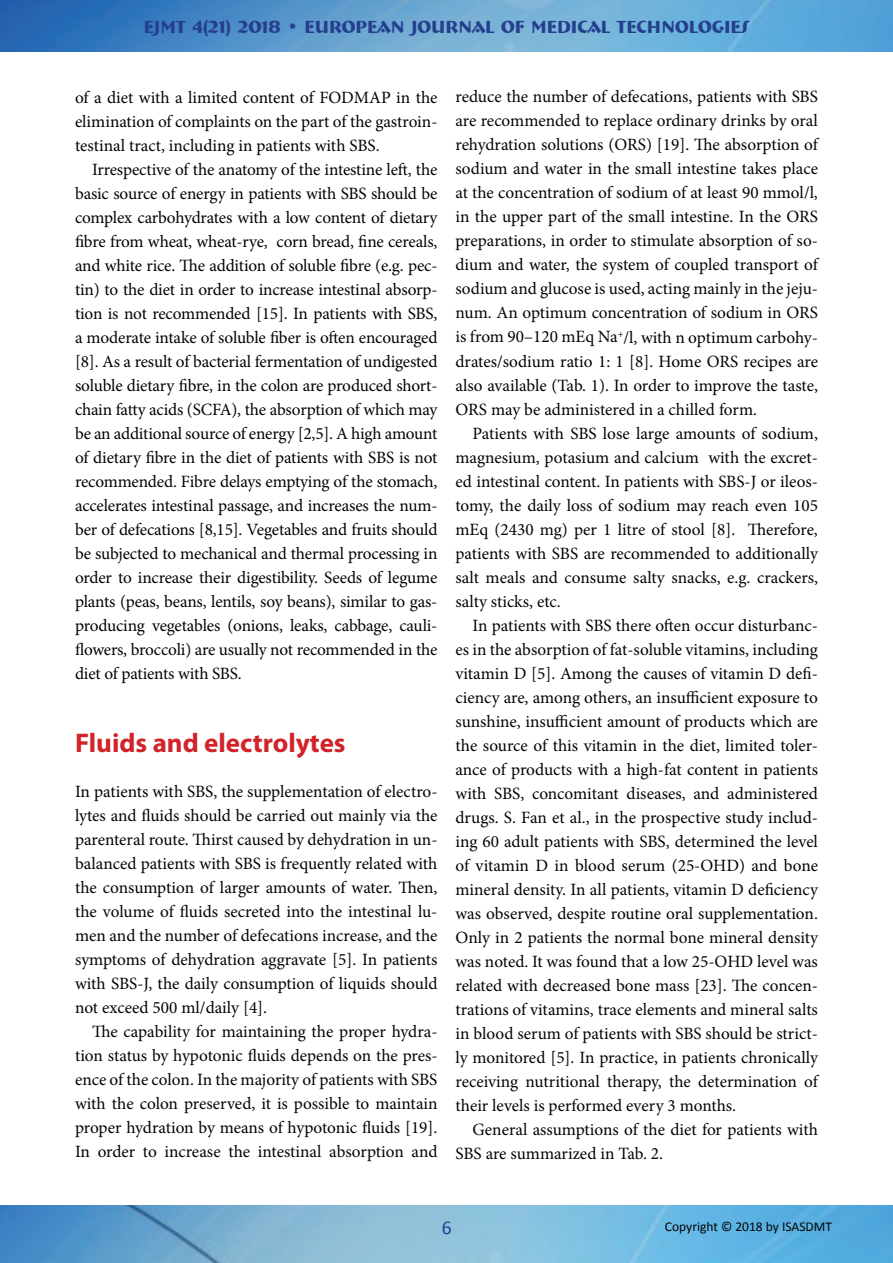
<style>
.page{position:relative;width:893px;height:1263px;background:#fff}
.page>*{position:absolute;margin:0;border:0;box-sizing:border-box;transform-origin:0 0}
.t1{font:700 27px "Myriad Pro";color:#d1232a}
.t2{font:19.5px "Calibri";color:#253f8e}
.t3{font:700 18px "Bremen BT";color:#253f8e}
.t4{font:17.25px/24px "Minion Pro";letter-spacing:-.005em;color:#040503;text-align:justify}
.t5{font:13.5px "Calibri";color:#040503}
</style>
<div class="page">
<img style="left:0;top:0;width:893px;height:52px">
<img style="left:0;top:1205px;width:893px;height:58px">
<p class="t3" style="left:144px;top:15px;width:607px">EJMT 4(21) 2018 • EUROPEAN JOURNAL OF MEDICAL TECHNOLOGIES</p>
<p class="t4" style="left:75px;top:85px;width:364px">of a diet with a limited content of FODMAP in the elimination of complaints on the part of the gastroin&shy;testinal tract, including in patients with SBS.</p>
<p class="t4" style="left:75px;top:157px;width:364px;text-indent:17px">Irrespective of the anatomy of the intestine left, the basic source of energy in patients with SBS should be complex carbohydrates with a low content of dietary fibre from wheat, wheat-rye, corn bread, fine cereals, and white rice. The addition of soluble fibre (e.g. pec&shy;tin) to the diet in order to increase intestinal absorp&shy;tion is not recommended [15]. In patients with SBS, a moderate intake of soluble fiber is often encouraged [8]. As a result of bacterial fermentation of undigested soluble dietary fibre, in the colon are produced short&shy;chain fatty acids (SCFA), the absorption of which may be an additional source of energy [2,5]. A high amount of dietary fibre in the diet of patients with SBS is not recommended. Fibre delays emptying of the stomach, accelerates intestinal passage, and increases the num&shy;ber of defecations [8,15]. Vegetables and fruits should be subjected to mechanical and thermal processing in order to increase their digestibility. Seeds of legume plants (peas, beans, lentils, soy beans), similar to gas&shy;producing vegetables (onions, leaks, cabbage, cauli&shy;flowers, broccoli) are usually not recommended in the diet of patients with SBS.</p>
<h1 class="t1" style="left:75px;top:725px;width:272px">Fluids and electrolytes</h1>
<p class="t4" style="left:75px;top:780px;width:364px">In patients with SBS, the supplementation of electro&shy;lytes and fluids should be carried out mainly via the parenteral route. Thirst caused by dehydration in un&shy;balanced patients with SBS is frequently related with the consumption of larger amounts of water. Then, the volume of fluids secreted into the intestinal lu&shy;men and the number of defecations increase, and the symptoms of dehydration aggravate [5]. In patients with SBS-J, the daily consumption of liquids should not exceed 500 ml/daily [4].</p>
<p class="t4" style="left:75px;top:1020px;width:364px;text-indent:17px">The capability for maintaining the proper hydra&shy;tion status by hypotonic fluids depends on the pres&shy;ence of the colon. In the majority of patients with SBS with the colon preserved, it is possible to maintain proper hydration by means of hypotonic fluids [19].<br>In order to increase the intestinal absorption and</p>
<p class="t4" style="left:455px;top:85px;width:364px">reduce the number of defecations, patients with SBS are recommended to replace ordinary drinks by oral rehydration solutions (ORS) [19]. The absorption of sodium and water in the small intestine takes place at the concentration of sodium of at least 90 mmol/l, in the upper part of the small intestine. In the ORS preparations, in order to stimulate absorption of so&shy;dium and water, the system of coupled transport of sodium and glucose is used, acting mainly in the jeju&shy;num. An optimum concentration of sodium in ORS is from 90–120 mEq Na<sup>+</sup>/l, with n optimum carbohy&shy;drates/sodium ratio 1: 1 [8]. Home ORS recipes are also available (Tab. 1). In order to improve the taste, ORS may be administered in a chilled form.</p>
<p class="t4" style="left:455px;top:421px;width:364px;text-indent:17px">Patients with SBS lose large amounts of sodium, magnesium, potasium and calcium with the excret&shy;ed intestinal content. In patients with SBS-J or ileos&shy;tomy, the daily loss of sodium may reach even 105 mEq (2430 mg) per 1 litre of stool [8]. Therefore, patients with SBS are recommended to additionally salt meals and consume salty snacks, e.g. crackers, salty sticks, etc.</p>
<p class="t4" style="left:455px;top:613px;width:364px;text-indent:17px">In patients with SBS there often occur disturbanc&shy;es in the absorption of fat-soluble vitamins, including vitamin D [5]. Among the causes of vitamin D defi&shy;ciency are, among others, an insufficient exposure to sunshine, insufficient amount of products which are the source of this vitamin in the diet, limited toler&shy;ance of products with a high-fat content in patients with SBS, concomitant diseases, and administered drugs. S. Fan et al., in the prospective study includ&shy;ing 60 adult patients with SBS, determined the level of vitamin D in blood serum (25-OHD) and bone mineral density. In all patients, vitamin D deficiency was observed, despite routine oral supplementation.<br>Only in 2 patients the normal bone mineral density was noted. It was found that a low 25-OHD level was related with decreased bone mass [23]. The concen&shy;trations of vitamins, trace elements and mineral salts in blood serum of patients with SBS should be strict&shy;ly monitored [5]. In practice, in patients chronically receiving nutritional therapy, the determination of their levels is performed every 3 months.</p>
<p class="t4" style="left:455px;top:1117px;width:364px;text-indent:17px">General assumptions of the diet for patients with<br>SBS are summarized in Tab. 2.</p>
<p class="t2" style="left:442px;top:1215px;width:11px">6</p>
<p class="t5" style="left:665px;top:1218px;width:169px">Copyright © 2018 by ISASDMT</p>
</div>
